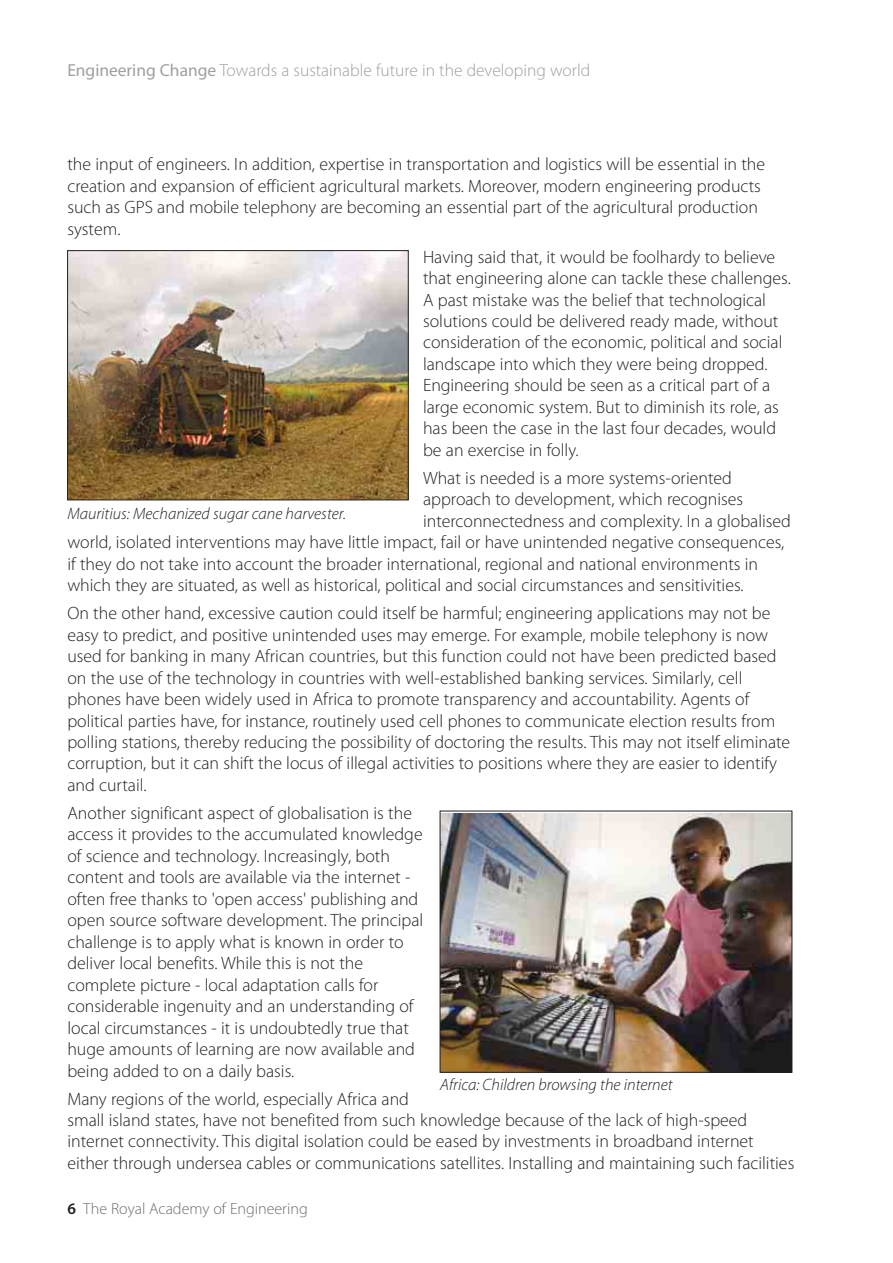
<style>
.page{position:relative;width:893px;height:1263px;background:#fff}
.page>*{position:absolute;margin:0;border:0;box-sizing:border-box;transform-origin:0 0}
.t1{font:300 17.85px/21.5px "Myriad Pro";color:#231f20}
.t2{font:300 17.4px "Myriad Pro";color:#9d9fa1}
.t3{font:italic 300 16.5px "Myriad Pro";color:#231f20}
.t4{font:300 16.05px "Myriad Pro";color:#6c6e70}
.s1{font-weight:400}
.s2{font-weight:600;color:#231f20}
</style>
<div class="page">
<img style="left:69px;top:252px;width:337px;height:246px">
<div style="left:67px;top:250px;width:341px;height:250px;border:1px solid #231f20"></div>
<img style="left:442px;top:813px;width:348px;height:257px">
<div style="left:440px;top:811px;width:352px;height:261px;border:1px solid #231f20"></div>
<p class="t2" style="left:67px;top:63px;width:524px"><span class="s1">Engineering Change</span> Towards a sustainable future in the developing world</p>
<p class="t1" style="left:67px;top:155px;width:699px">the input of engineers. In addition, expertise in transportation and logistics will be essential in the creation and expansion of efficient agricultural markets. Moreover, modern engineering products such as GPS and mobile telephony are becoming an essential part of the agricultural production system.</p>
<p class="t1" style="left:423px;top:247px;width:369px">Having said that, it would be foolhardy to believe that engineering alone can tackle these challenges.<br>A past mistake was the belief that technological solutions could be delivered ready made, without consideration of the economic, political and social landscape into which they were being dropped.<br>Engineering should be seen as a critical part of a large economic system. But to diminish its role, as has been the case in the last four decades, would be an exercise in folly.</p>
<p class="t1" style="left:423px;top:468px;width:310px">What is needed is a more systems-oriented</p>
<p class="t1" style="left:423px;top:490px;width:322px">approach to development, which recognises</p>
<p class="t1" style="left:423px;top:511px;width:369px">interconnectedness and complexity. In a globalised</p>
<p class="t1" style="left:67px;top:533px;width:718px">world, isolated interventions may have little impact, fail or have unintended negative consequences,</p>
<p class="t1" style="left:67px;top:554px;width:692px">if they do not take into account the broader international, regional and national environments in</p>
<p class="t1" style="left:67px;top:576px;width:678px">which they are situated, as well as historical, political and social circumstances and sensitivities.</p>
<p class="t1" style="left:67px;top:604px;width:724px">On the other hand, excessive caution could itself be harmful; engineering applications may not be easy to predict, and positive unintended uses may emerge. For example, mobile telephony is now used for banking in many African countries, but this function could not have been predicted based on the use of the technology in countries with well-established banking services. Similarly, cell phones have been widely used in Africa to promote transparency and accountability. Agents of political parties have, for instance, routinely used cell phones to communicate election results from polling stations, thereby reducing the possibility of doctoring the results. This may not itself eliminate corruption, but it can shift the locus of illegal activities to positions where they are easier to identify and curtail.</p>
<p class="t1" style="left:67px;top:803px;width:357px">Another significant aspect of globalisation is the access it provides to the accumulated knowledge of science and technology. Increasingly, both content and tools are available via the internet - often free thanks to 'open access' publishing and open source software development. The principal challenge is to apply what is known in order to deliver local benefits. While this is not the complete picture - local adaptation calls for considerable ingenuity and an understanding of local circumstances - it is undoubtedly true that huge amounts of learning are now available and being added to on a daily basis.</p>
<p class="t1" style="left:67px;top:1089px;width:728px">Many regions of the world, especially Africa and<br>small island states, have not benefited from such knowledge because of the lack of high-speed internet connectivity. This digital isolation could be eased by investments in broadband internet either through undersea cables or communications satellites. Installing and maintaining such facilities</p>
<p class="t3" style="left:67px;top:507px;width:280px">Mauritius: Mechanized sugar cane harvester.</p>
<p class="t3" style="left:440px;top:1078px;width:234px">Africa: Children browsing the internet</p>
<p class="t4" style="left:67px;top:1203px;width:242px"><span class="s2">6</span> The Royal Academy of Engineering</p>
</div>
